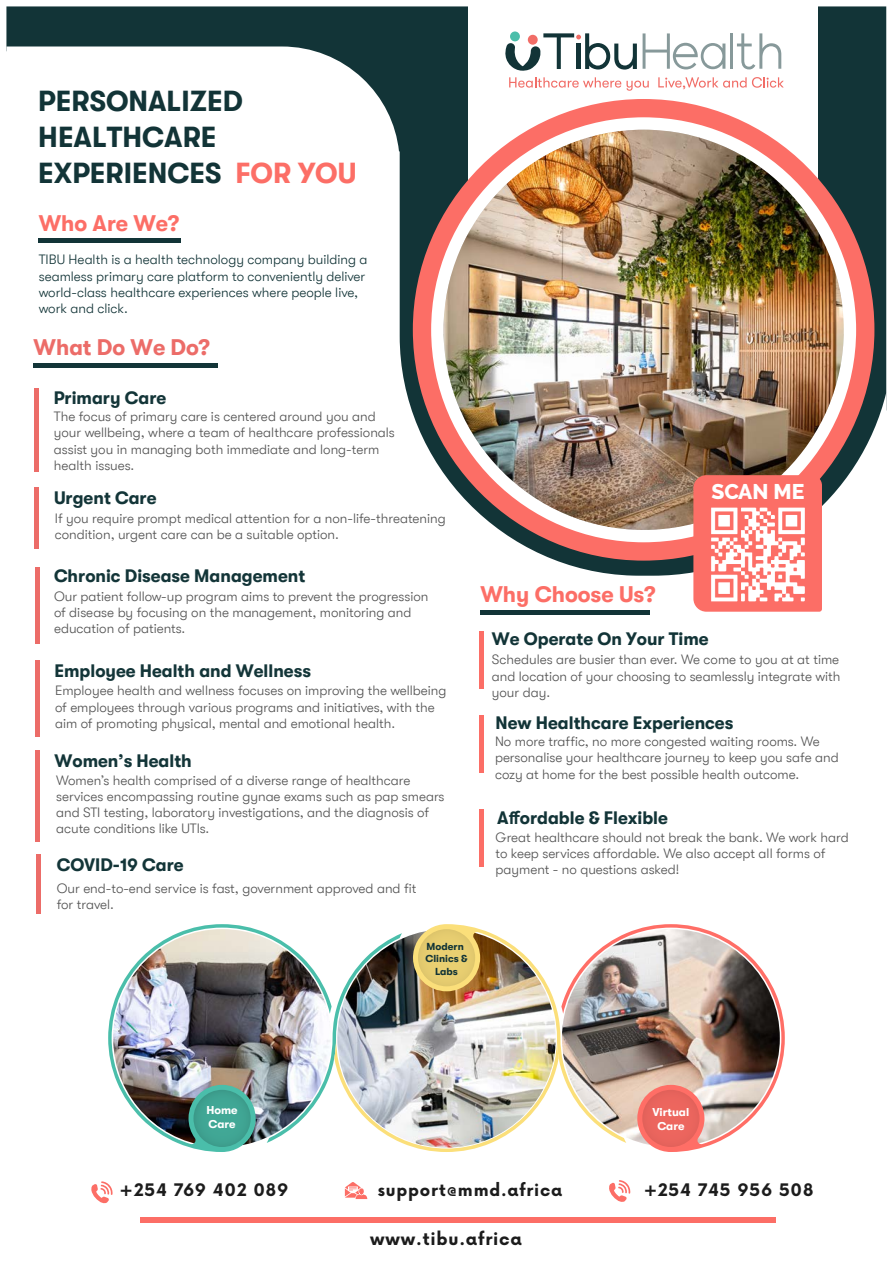
<style>
.page{position:relative;width:893px;height:1263px;background:#fff}
.page>*{position:absolute;margin:0;border:0;box-sizing:border-box;transform-origin:0 0}
.t1{font:700 28.95px/35.7px "GT Walsheim Pro";color:#123437}
.t2{font:700 22.5px "GT Walsheim Pro";color:#fc6e66}
.t3{font:700 22.5px "GT Walsheim Pro";color:#ec6c68}
.t4{font:800 21.15px "Raleway";color:#fff}
.t5{font:700 18px "GT Walsheim Pro";color:#133538}
.t6{font:700 18px "GT Walsheim Pro";color:#123437}
.t7{font:700 16.95px "Now";letter-spacing:.05em;color:#1c1c1c}
.t8{font:700 16.5px "Now";letter-spacing:.05em;color:#1c1c1c}
.t9{font:300 13.5px/16.2px "GT Walsheim Pro";color:#525252}
.t10{font:300 13.5px/16.2px "GT Walsheim Pro";color:#123437}
.t11{font:700 11.4px/13.6px "GT Walsheim Pro";color:#fff}
.t12{font:700 10.2px/12.1px "GT Walsheim Pro";color:#123437;text-align:center}
.s1{color:#fc6e66}
.s2{font-family:"Raleway"}
</style>
<div class="page">
<div style="left:6px;top:6px;width:880px;height:40px;background:#123437"></div>
<svg style="left:6px;top:46px;width:880px;height:539px"></svg>
<div style="left:468px;top:6px;width:349px;height:367px;background:#fff"></div>
<div style="left:413px;top:99px;width:461px;height:462px;background:#fc6e66;border-radius:50%"></div>
<div style="left:431px;top:117px;width:425px;height:425px;background:#fff;border-radius:50%"></div>
<svg style="left:443px;top:130px;width:25px;height:1px"></svg>
<div style="left:443px;top:131px;width:25px;height:29px;background:#123437"></div>
<div style="left:443px;top:160px;width:25px;height:29px;background:#123437"></div>
<svg style="left:443px;top:189px;width:25px;height:29px"></svg>
<svg style="left:448px;top:218px;width:17px;height:29px"></svg>
<div style="left:443px;top:247px;width:25px;height:29px;background:#fff"></div>
<svg style="left:443px;top:400px;width:9px;height:21px"></svg>
<svg style="left:443px;top:421px;width:25px;height:29px"></svg>
<svg style="left:443px;top:450px;width:25px;height:29px"></svg>
<svg style="left:443px;top:479px;width:25px;height:29px"></svg>
<div style="left:443px;top:508px;width:25px;height:22px;background:#fff"></div>
<hr style="left:500px;top:130px;width:31px;height:1px;background:#d9d9d9">
<svg style="left:500px;top:131px;width:31px;height:29px"></svg>
<svg style="left:487px;top:149px;width:13px;height:11px"></svg>
<svg style="left:468px;top:160px;width:32px;height:29px"></svg>
<svg style="left:500px;top:160px;width:31px;height:29px"></svg>
<div style="left:500px;top:189px;width:31px;height:29px;background:#faf8f5"></div>
<svg style="left:468px;top:189px;width:32px;height:21px"></svg>
<svg style="left:468px;top:450px;width:25px;height:29px"></svg>
<svg style="left:500px;top:486px;width:28px;height:22px"></svg>
<svg style="left:468px;top:479px;width:32px;height:29px"></svg>
<svg style="left:468px;top:508px;width:32px;height:22px"></svg>
<svg style="left:500px;top:508px;width:31px;height:22px"></svg>
<hr style="left:531px;top:130px;width:32px;height:1px;background:#fff">
<hr style="left:563px;top:130px;width:31px;height:1px;background:#d9d9d9">
<div style="left:563px;top:131px;width:31px;height:29px;background:#fff"></div>
<svg style="left:531px;top:133px;width:32px;height:26px"></svg>
<svg style="left:531px;top:508px;width:32px;height:19px"></svg>
<div style="left:563px;top:508px;width:31px;height:22px;background:#fff"></div>
<hr style="left:626px;top:130px;width:31px;height:1px;background:#d9d9d9">
<svg style="left:594px;top:131px;width:25px;height:5px"></svg>
<hr style="left:689px;top:130px;width:31px;height:1px;background:#d9d9d9">
<svg style="left:668px;top:131px;width:21px;height:4px"></svg>
<svg style="left:658px;top:525px;width:30px;height:5px"></svg>
<hr style="left:720px;top:130px;width:32px;height:1px;background:#fff">
<hr style="left:752px;top:130px;width:31px;height:1px;background:#d9d9d9">
<svg style="left:752px;top:131px;width:31px;height:29px"></svg>
<svg style="left:720px;top:131px;width:32px;height:29px"></svg>
<svg style="left:752px;top:160px;width:31px;height:26px"></svg>
<div style="left:752px;top:450px;width:31px;height:29px;background:#edebe8"></div>
<hr style="left:814px;top:130px;width:30px;height:1px;background:#d9d9d9">
<svg style="left:817px;top:131px;width:27px;height:29px"></svg>
<svg style="left:783px;top:146px;width:17px;height:14px"></svg>
<svg style="left:783px;top:160px;width:31px;height:29px"></svg>
<svg style="left:814px;top:160px;width:30px;height:29px"></svg>
<svg style="left:814px;top:189px;width:30px;height:29px"></svg>
<svg style="left:786px;top:189px;width:28px;height:29px"></svg>
<svg style="left:815px;top:218px;width:25px;height:29px"></svg>
<div style="left:814px;top:247px;width:30px;height:29px;background:#fff"></div>
<svg style="left:822px;top:394px;width:22px;height:27px"></svg>
<svg style="left:816px;top:421px;width:28px;height:29px"></svg>
<svg style="left:783px;top:453px;width:31px;height:22px"></svg>
<svg style="left:814px;top:450px;width:30px;height:29px"></svg>
<svg style="left:822px;top:479px;width:22px;height:29px"></svg>
<div style="left:814px;top:508px;width:30px;height:22px;background:#fff"></div>
<img style="left:443px;top:130px;width:401px;height:400px;border-radius:200px">
<hr style="left:479px;top:631px;width:4px;height:57px;background:#fc6e66">
<hr style="left:479px;top:715px;width:4px;height:57px;background:#fc6e66">
<hr style="left:479px;top:810px;width:4px;height:57px;background:#fc6e66">
<div style="left:480px;top:610px;width:170px;height:5px;background:#123437"></div>
<hr style="left:39px;top:238px;width:142px;height:4px;background:#123437">
<div style="left:693px;top:475px;width:129px;height:137px;background:#fc6e66"></div>
<img style="left:704px;top:503px;width:107px;height:106px">
<div style="left:34px;top:388px;width:5px;height:84px;background:#ec6c68"></div>
<hr style="left:35px;top:487px;width:4px;height:62px;background:#ec6c68">
<hr style="left:35px;top:567px;width:4px;height:77px;background:#ec6c68">
<div style="left:35px;top:660px;width:5px;height:76px;background:#ec6c68"></div>
<div style="left:35px;top:751px;width:5px;height:91px;background:#ec6c68"></div>
<div style="left:33px;top:363px;width:185px;height:5px;background:#133538"></div>
<hr style="left:36px;top:854px;width:4px;height:60px;background:#ec6c68">
<img style="left:108px;top:924px;width:159px;height:228px">
<svg style="left:193px;top:1090px;width:58px;height:57px;background:#44a595"></svg>
<svg style="left:429px;top:924px;width:132px;height:144px"></svg>
<img style="left:267px;top:929px;width:292px;height:223px">
<img style="left:561px;top:924px;width:224px;height:228px">
<svg style="left:642px;top:1090px;width:57px;height:57px;background:#ed6b64"></svg>
<svg style="left:510px;top:31px;width:10px;height:10px"></svg>
<svg style="left:505px;top:33px;width:279px;height:58px"></svg>
<svg style="left:345px;top:1182px;width:22px;height:17px"></svg>
<svg style="left:609px;top:1180px;width:22px;height:22px"></svg>
<svg style="left:91px;top:1181px;width:22px;height:23px"></svg>
<div style="left:140px;top:1217px;width:635px;height:6px;background:#fc6e66"></div>
<h1 class="t1" style="left:38px;top:83px;width:320px">PERSONALIZED<br>HEALTHCARE<br>EXPERIENCES <span class="s1">FOR YOU</span></h1>
<h2 class="t2" style="left:39px;top:211px;width:142px">Who Are We?</h2>
<p class="t10" style="left:39px;top:252px;width:330px">TIBU Health is a health technology company building a seamless primary care platform to conveniently deliver world-class healthcare experiences where people live, work and click.</p>
<h2 class="t3" style="left:34px;top:335px;width:178px">What Do We Do?</h2>
<h3 class="t5" style="left:54px;top:387px;width:114px">Primary Care</h3>
<p class="t9" style="left:54px;top:408px;width:343px">The focus of primary care is centered around you and your wellbeing, where a team of healthcare professionals assist you in managing both immediate and long-term health issues.</p>
<h3 class="t5" style="left:54px;top:488px;width:104px">Urgent Care</h3>
<p class="t9" style="left:55px;top:510px;width:392px">If you require prompt medical attention for a non-life-threatening condition, urgent care can be a suitable option.</p>
<h3 class="t5" style="left:54px;top:566px;width:253px">Chronic Disease Management</h3>
<p class="t9" style="left:54px;top:588px;width:376px">Our patient follow-up program aims to prevent the progression of disease by focusing on the management, monitoring and education of patients.</p>
<h3 class="t5" style="left:54px;top:661px;width:258px">Employee Health and Wellness</h3>
<p class="t9" style="left:55px;top:683px;width:393px">Employee health and wellness focuses on improving the wellbeing of employees through various programs and initiatives, with the aim of promoting physical, mental and emotional health.</p>
<h3 class="t5" style="left:55px;top:751px;width:139px">Women’s Health</h3>
<p class="t9" style="left:56px;top:772px;width:390px">Women’s health comprised of a diverse range of healthcare services encompassing routine gynae exams such as pap smears and STI testing, laboratory investigations, and the diagnosis of acute conditions like UTIs.</p>
<h3 class="t5" style="left:57px;top:855px;width:128px">COVID-19 Care</h3>
<p class="t9" style="left:57px;top:880px;width:361px">Our end-to-end service is fast, government approved and fit for travel.</p>
<p class="t12" style="left:425px;top:941px;width:44px">Modern<br>Clinics &amp;<br>Labs</p>
<h2 class="t2" style="left:480px;top:582px;width:177px">Why Choose Us?</h2>
<h3 class="t4" style="left:711px;top:479px;width:95px">SCAN ME</h3>
<h3 class="t6" style="left:492px;top:629px;width:218px">We Operate On Your Time</h3>
<p class="t9" style="left:492px;top:652px;width:350px;text-align:justify">Schedules are busier than ever. We come to you at at time and location of your choosing to seamlessly integrate with your day.</p>
<p class="t9" style="left:495px;top:733px;width:345px">No more traffic, no more congested waiting rooms. We personalise your healthcare journey to keep you safe and cozy at home for the best possible health outcome.</p>
<h3 class="t6" style="left:496px;top:712px;width:239px">New Healthcare Experiences</h3>
<h3 class="t6" style="left:497px;top:807px;width:172px">A<span class="s2">ff</span>ordable &amp; Flexible</h3>
<p class="t9" style="left:496px;top:829px;width:355px">Great healthcare should not break the bank. We work hard to keep services affordable. We also accept all forms of payment - no questions asked!</p>
<p class="t11" style="left:207px;top:1103px;width:33px">Home<br>Care</p>
<p class="t11" style="left:652px;top:1106px;width:38px;text-align:center">Virtual<br>Care</p>
<p class="t7" style="left:120px;top:1177px;width:170px">+254 769 402 089</p>
<p class="t8" style="left:378px;top:1177px;width:186px">support@mmd.africa</p>
<p class="t7" style="left:644px;top:1177px;width:171px">+254 745 956 508</p>
<p class="t7" style="left:370px;top:1226px;width:153px">www.tibu.africa</p>
</div>
